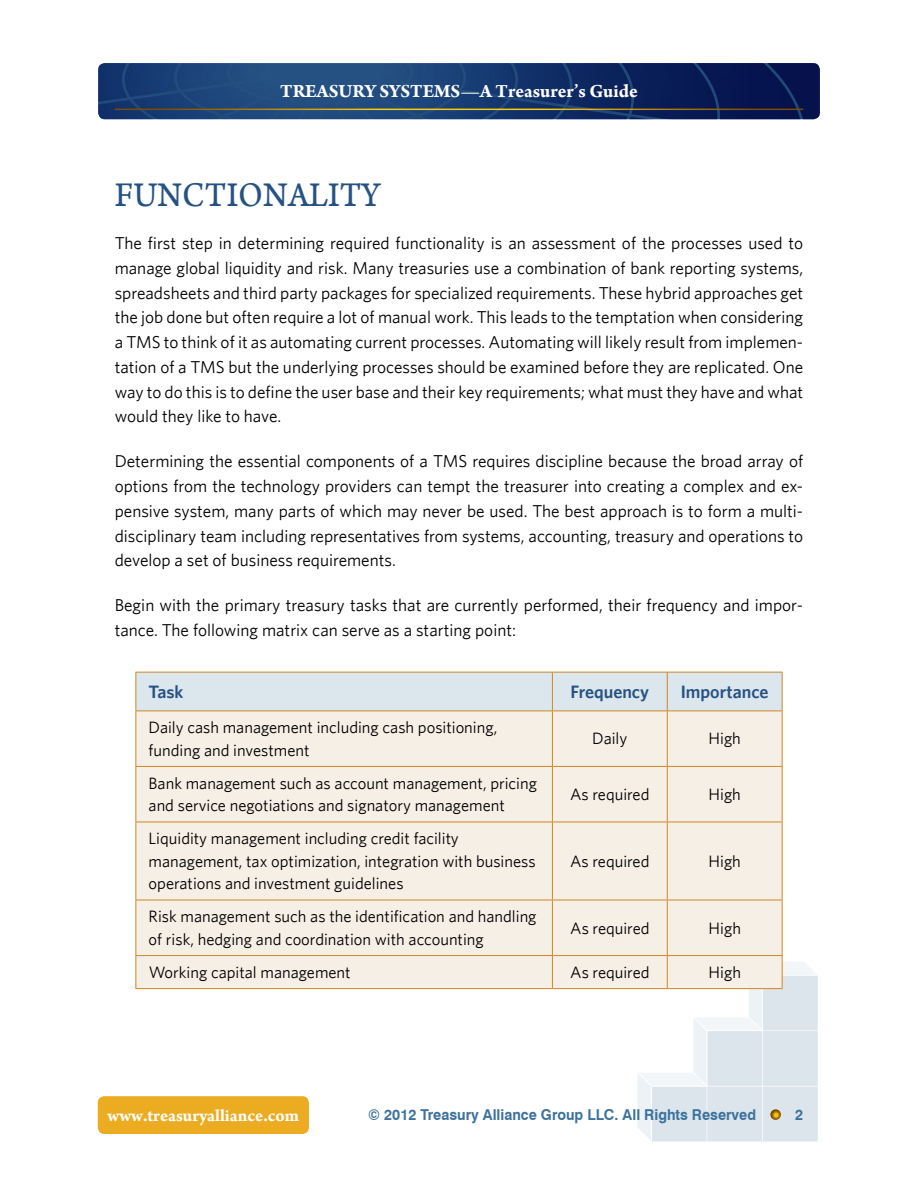
<style>
.page{position:relative;width:918px;height:1188px;background:#fff}
.page>*{position:absolute;margin:0;border:0;box-sizing:border-box;transform-origin:0 0}
.t1{font:36px "Arno Pro Caption";color:#265283;scale:.9 1}
.t2{font:700 19.5px "Arno Pro";color:#fff}
.t3{font:700 18px "Arno Pro";color:#fff}
.t4{font:600 18px "Whitney";color:#265283}
.t5{font:17.25px/24.8px "Whitney";color:#000;text-align:justify}
.t6{font:16.5px/22.5px "Whitney";color:#000}
.t7{font:700 15px "Swiss 721 BT";color:#3d729c;scale:.95 1}
</style>
<div class="page">
<img style="left:98px;top:63px;width:722px;height:56px">
<hr style="left:115px;top:109px;width:688px;height:1px;background:#fff">
<svg style="left:637px;top:962px;width:181px;height:180px"></svg>
<div style="left:98px;top:1096px;width:211px;height:38px;background:#ebac21;border-radius:7px"></div>
<div style="left:136px;top:673px;width:646px;height:38px;background:#dce6ed"></div>
<div style="left:136px;top:712px;width:646px;height:276px;background:#f6efe5"></div>
<hr style="left:135px;top:672px;width:417px;height:1px;background:#cd8725">
<hr style="left:135px;top:673px;width:1px;height:38px;background:#cd8725">
<hr style="left:552px;top:672px;width:115px;height:1px;background:#cd8725">
<hr style="left:552px;top:673px;width:1px;height:38px;background:#cd8725">
<hr style="left:667px;top:672px;width:116px;height:1px;background:#cd8725">
<hr style="left:667px;top:673px;width:1px;height:38px;background:#cd8725">
<hr style="left:782px;top:673px;width:1px;height:38px;background:#cd8725">
<hr style="left:135px;top:711px;width:417px;height:1px;background:#cd8725">
<hr style="left:135px;top:711px;width:1px;height:55px;background:#cd8725">
<hr style="left:552px;top:711px;width:115px;height:1px;background:#cd8725">
<hr style="left:552px;top:711px;width:1px;height:55px;background:#cd8725">
<hr style="left:667px;top:711px;width:116px;height:1px;background:#cd8725">
<hr style="left:667px;top:711px;width:1px;height:55px;background:#cd8725">
<hr style="left:782px;top:711px;width:1px;height:55px;background:#cd8725">
<hr style="left:135px;top:766px;width:417px;height:1px;background:#cd8725">
<hr style="left:135px;top:767px;width:1px;height:55px;background:#cd8725">
<hr style="left:552px;top:766px;width:115px;height:1px;background:#cd8725">
<hr style="left:552px;top:767px;width:1px;height:55px;background:#cd8725">
<hr style="left:667px;top:766px;width:116px;height:1px;background:#cd8725">
<hr style="left:667px;top:767px;width:1px;height:55px;background:#cd8725">
<hr style="left:782px;top:767px;width:1px;height:55px;background:#cd8725">
<hr style="left:135px;top:822px;width:417px;height:1px;background:#cd8725">
<hr style="left:135px;top:822px;width:1px;height:78px;background:#cd8725">
<hr style="left:552px;top:822px;width:115px;height:1px;background:#cd8725">
<hr style="left:552px;top:822px;width:1px;height:78px;background:#cd8725">
<hr style="left:667px;top:822px;width:116px;height:1px;background:#cd8725">
<hr style="left:667px;top:822px;width:1px;height:78px;background:#cd8725">
<hr style="left:782px;top:822px;width:1px;height:78px;background:#cd8725">
<hr style="left:135px;top:900px;width:417px;height:1px;background:#cd8725">
<hr style="left:135px;top:900px;width:1px;height:55px;background:#cd8725">
<hr style="left:552px;top:900px;width:115px;height:1px;background:#cd8725">
<hr style="left:552px;top:900px;width:1px;height:55px;background:#cd8725">
<hr style="left:667px;top:900px;width:116px;height:1px;background:#cd8725">
<hr style="left:667px;top:900px;width:1px;height:55px;background:#cd8725">
<hr style="left:782px;top:900px;width:1px;height:55px;background:#cd8725">
<hr style="left:135px;top:955px;width:417px;height:1px;background:#cd8725">
<hr style="left:135px;top:956px;width:1px;height:32px;background:#cd8725">
<hr style="left:552px;top:955px;width:115px;height:1px;background:#cd8725">
<hr style="left:552px;top:956px;width:1px;height:32px;background:#cd8725">
<hr style="left:667px;top:955px;width:116px;height:1px;background:#cd8725">
<hr style="left:667px;top:956px;width:1px;height:32px;background:#cd8725">
<hr style="left:782px;top:956px;width:1px;height:32px;background:#cd8725">
<hr style="left:135px;top:988px;width:417px;height:1px;background:#cd8725">
<hr style="left:552px;top:988px;width:115px;height:1px;background:#cd8725">
<hr style="left:667px;top:988px;width:116px;height:1px;background:#cd8725">
<p class="t2" style="left:280px;top:80px;width:359px">Treasury Systems—A Treasurer’s Guide</p>
<h1 class="t1" style="left:115px;top:174px;width:297px">FUNCTIONALITY</h1>
<p class="t5" style="left:115px;top:230px;width:690px">The first step in determining required functionality is an assessment of the processes used to manage global liquidity and risk. Many treasuries use a combination of bank reporting systems, spreadsheets and third party packages for specialized requirements. These hybrid approaches get the job done but often require a lot of manual work. This leads to the temptation when considering a TMS to think of it as automating current processes. Automating will likely result from implemen&shy;tation of a TMS but the underlying processes should be examined before they are replicated. One way to do this is to define the user base and their key requirements; what must they have and what would they like to have.</p>
<p class="t5" style="left:115px;top:449px;width:690px">Determining the essential components of a TMS requires discipline because the broad array of options from the technology providers can tempt the treasurer into creating a complex and ex&shy;pensive system, many parts of which may never be used. The best approach is to form a multi&shy;disciplinary team including representatives from systems, accounting, treasury and operations to develop a set of business requirements.</p>
<p class="t5" style="left:115px;top:593px;width:690px">Begin with the primary treasury tasks that are currently performed, their frequency and impor&shy;tance. The following matrix can serve as a starting point:</p>
<p class="t4" style="left:149px;top:681px;width:36px">Task</p>
<p class="t4" style="left:571px;top:681px;width:80px">Frequency</p>
<p class="t4" style="left:681px;top:681px;width:89px">Importance</p>
<p class="t6" style="left:149px;top:716px;width:350px">Daily cash management including cash positioning, funding and investment</p>
<p class="t6" style="left:592px;top:727px;width:37px">Daily</p>
<p class="t6" style="left:709px;top:727px;width:34px">High</p>
<p class="t6" style="left:149px;top:771px;width:390px">Bank management such as account management, pricing and service negotiations and signatory management</p>
<p class="t6" style="left:570px;top:783px;width:81px">As required</p>
<p class="t6" style="left:709px;top:783px;width:34px">High</p>
<p class="t6" style="left:149px;top:827px;width:388px">Liquidity management including credit facility management, tax optimization, integration with business operations and investment guidelines</p>
<p class="t6" style="left:570px;top:849px;width:81px">As required</p>
<p class="t6" style="left:709px;top:849px;width:34px">High</p>
<p class="t6" style="left:149px;top:905px;width:389px">Risk management such as the identification and handling of risk, hedging and coordination with accounting</p>
<p class="t6" style="left:570px;top:916px;width:81px">As required</p>
<p class="t6" style="left:709px;top:916px;width:34px">High</p>
<p class="t6" style="left:149px;top:960px;width:204px">Working capital management</p>
<p class="t6" style="left:570px;top:960px;width:81px">As required</p>
<p class="t6" style="left:709px;top:960px;width:34px">High</p>
<p class="t3" style="left:108px;top:1105px;width:193px">www.treasuryalliance.com</p>
<p class="t7" style="left:368px;top:1105px;width:410px">© 2012 Treasury Alliance Group LLC. All Rights Reserved</p>
<p class="t7" style="left:795px;top:1105px;width:10px">2</p>
</div>
